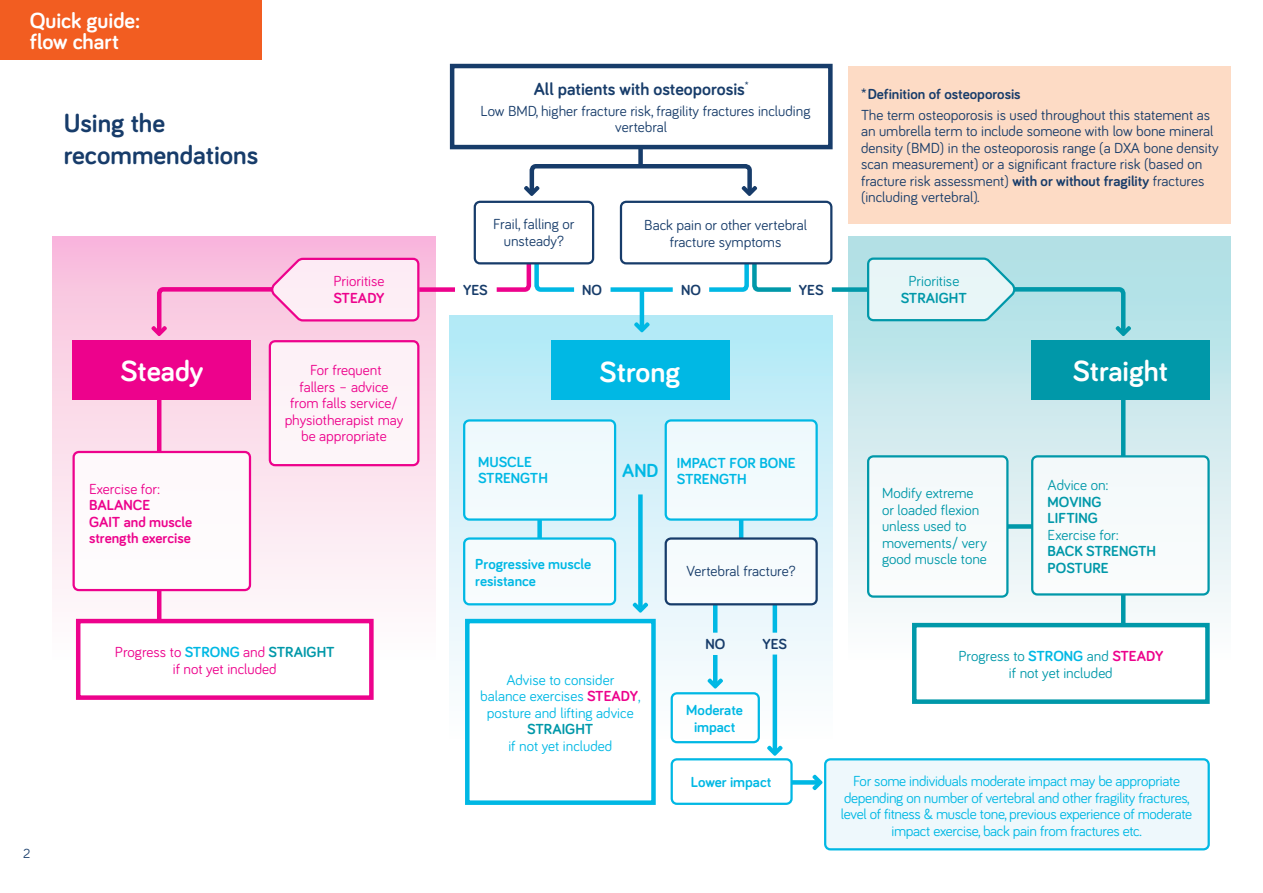
<style>
.page{position:relative;width:1263px;height:893px;background:#fff}
.page>*{position:absolute;margin:0;border:0;box-sizing:border-box;transform-origin:0 0}
.Pathway_text_1{font:700 30px "Bariol";color:#fff}
.Pathway_text_1-2{font:700 27px/32.4px "Bariol";color:#173c6a}
.t1{font:700 22.5px "Bariol";color:#fff}
.Pathway_text_1-3{font:700 19.5px "Bariol";color:#00b8e4}
.Pathway_text_1-4{font:700 18px "Bariol";color:#173c6a}
.Pathway_text_1-5{font:15px/16.5px "Bariol";color:#173c6a;text-align:center}
.Pathway_text_1-6{font:15px/16.5px "Bariol";letter-spacing:-.02em;color:#00b8e4;text-align:center}
.Pathway_text_1-7{font:15px/16.5px "Bariol";color:#0098a9;text-align:center}
.Pathway_text_1-8{font:15px/16.5px "Bariol";color:#ed028c;text-align:center}
.Pathway_text_1-9{font:700 15px/16.5px "Bariol";color:#00b8e4}
.Pathway_text_1-10{font:15px/16.5px "Bariol";color:#00b8e4;text-align:center}
.Pathway_text_1-11{font:700 15px/16.5px "Bariol";color:#ed028c}
.Pathway_text_1-12{font:700 15px "Bariol";color:#0098a9}
.Inset_box_headings{font:700 15px "Bariol";color:#173c6a}
.Pathway_text_1-13{font:700 15px "Bariol";color:#173c6a}
.t2{font:13.5px "Bariol";color:#173c6a}
.s1{font-weight:700}
.s2{font-weight:700;color:#00b8e4}
.s3{font-weight:700;color:#0098a9}
.s4{font-weight:700;color:#ed028c}
</style>
<div class="page">
<div style="left:450px;top:316px;width:383px;height:423px;background:linear-gradient(to bottom,#b2e8f6,#fefcfd)"></div>
<div style="left:671px;top:758px;width:122px;height:47px;border:2px solid #00b8e4;border-radius:5px"></div>
<div style="left:53px;top:236px;width:383px;height:423px;background:linear-gradient(to bottom,#f8bcdb,#fefffd)"></div>
<div style="left:848px;top:236px;width:383px;height:423px;background:linear-gradient(to bottom,#aadde3,#fbfbfc)"></div>
<hr style="left:739px;top:519px;width:4px;height:19px;background:#00b8e4">
<hr style="left:713px;top:605px;width:4px;height:28px;background:#00b8e4">
<hr style="left:713px;top:655px;width:4px;height:28px;background:#00b8e4">
<div style="left:638px;top:494px;width:5px;height:114px;background:#00b8e4"></div>
<hr style="left:773px;top:605px;width:4px;height:28px;background:#00b8e4">
<hr style="left:773px;top:655px;width:4px;height:97px;background:#00b8e4">
<div style="left:791px;top:780px;width:28px;height:5px;background:#00b8e4"></div>
<svg style="left:74px;top:617px;width:302px;height:83px"></svg>
<svg style="left:910px;top:621px;width:302px;height:83px"></svg>
<div style="left:848px;top:66px;width:383px;height:158px;background:#fddbc5"></div>
<div style="left:551px;top:340px;width:178px;height:60px;background:#00b8e4"></div>
<div style="left:1031px;top:340px;width:179px;height:59px;background:#0098a9"></div>
<svg style="left:492px;top:264px;width:87px;height:28px"></svg>
<hr style="left:640px;top:290px;width:4px;height:38px;background:#00b8e4">
<svg style="left:708px;top:679px;width:15px;height:9px"></svg>
<svg style="left:463px;top:603px;width:195px;height:202px"></svg>
<svg style="left:767px;top:746px;width:15px;height:10px"></svg>
<div style="left:610px;top:287px;width:63px;height:5px;background:#00b8e4"></div>
<hr style="left:1121px;top:398px;width:4px;height:59px;background:#0098a9">
<div style="left:74px;top:452px;width:176px;height:138px;background:#fff;border-radius:5px"></div>
<div style="left:73px;top:451px;width:178px;height:140px;border:2px solid #ed028c;border-radius:5px"></div>
<div style="left:73px;top:340px;width:178px;height:59px;background:#ed028c"></div>
<hr style="left:157px;top:393px;width:4px;height:59px;background:#ed028c">
<hr style="left:157px;top:590px;width:4px;height:31px;background:#ed028c">
<hr style="left:1121px;top:595px;width:4px;height:30px;background:#0098a9">
<div style="left:1008px;top:524px;width:24px;height:5px;background:#0098a9"></div>
<svg style="left:705px;top:264px;width:90px;height:28px"></svg>
<div style="left:832px;top:287px;width:36px;height:5px;background:#0098a9"></div>
<div style="left:419px;top:287px;width:36px;height:5px;background:#ed028c"></div>
<div style="left:666px;top:538px;width:151px;height:66px;background:#f6fbfd;border-radius:5px"></div>
<div style="left:665px;top:537px;width:153px;height:68px;border:2px solid #173c6a;border-radius:5px"></div>
<div style="left:270px;top:341px;width:148px;height:124px;background:#fdf3f8;border-radius:5px"></div>
<div style="left:269px;top:340px;width:150px;height:126px;border:2px solid #ed028c;border-radius:5px"></div>
<div style="left:1032px;top:456px;width:176px;height:138px;background:#f7fbfb;border-radius:5px"></div>
<div style="left:1031px;top:455px;width:179px;height:141px;border:2px solid #0098a9;border-radius:5px"></div>
<div style="left:868px;top:456px;width:139px;height:141px;background:#f7fbfb;border-radius:5px"></div>
<div style="left:867px;top:455px;width:141px;height:143px;border:2px solid #0098a9;border-radius:5px"></div>
<div style="left:464px;top:420px;width:151px;height:100px;background:#f1fafd;border-radius:5px"></div>
<div style="left:463px;top:419px;width:153px;height:102px;border:2px solid #00b8e4;border-radius:5px"></div>
<div style="left:464px;top:538px;width:151px;height:66px;background:#f6fbfd;border-radius:5px"></div>
<div style="left:463px;top:537px;width:153px;height:68px;border:2px solid #00b8e4;border-radius:5px"></div>
<div style="left:825px;top:759px;width:384px;height:90px;background:#e8f6fb;border-radius:5px"></div>
<div style="left:824px;top:758px;width:386px;height:92px;border:2px solid #00b8e4;border-radius:5px"></div>
<div style="left:666px;top:420px;width:151px;height:100px;background:#f1fafd;border-radius:5px"></div>
<div style="left:665px;top:419px;width:153px;height:102px;border:2px solid #00b8e4;border-radius:5px"></div>
<svg style="left:151px;top:257px;width:270px;height:79px;background:#f9c8e2"></svg>
<svg style="left:866px;top:256px;width:265px;height:80px;background:#bbe4e9"></svg>
<svg style="left:449px;top:63px;width:384px;height:87px"></svg>
<div style="left:638px;top:146px;width:5px;height:20px;background:#173c6a"></div>
<svg style="left:524px;top:162px;width:233px;height:34px"></svg>
<div style="left:474px;top:201px;width:120px;height:63px;border:2px solid #173c6a;border-radius:5px"></div>
<div style="left:620px;top:201px;width:212px;height:63px;border:2px solid #173c6a;border-radius:5px"></div>
<svg style="left:634px;top:322px;width:16px;height:10px"></svg>
<div style="left:537px;top:520px;width:5px;height:18px;background:#00b8e4"></div>
<svg style="left:812px;top:775px;width:10px;height:15px"></svg>
<div style="left:672px;top:693px;width:87px;height:49px;background:#fff;border-radius:5px"></div>
<div style="left:671px;top:692px;width:89px;height:51px;border:2px solid #00b8e4;border-radius:5px"></div>
<div style="left:0;top:0;width:261px;height:60px;background:#f25d21"></div>
<p class="t1" style="left:30px;top:5px;width:112px">Quick guide:</p>
<p class="t1" style="left:30px;top:26px;width:91px">flow chart</p>
<p class="Pathway_text_1-2" style="left:64px;top:106px;width:196px">Using the recommendations</p>
<p class="Pathway_text_1" style="left:120px;top:351px;width:84px">Steady</p>
<p class="Pathway_text_1-8" style="left:89px;top:480px;width:72px">Exercise for:</p>
<p class="Pathway_text_1-11" style="left:89px;top:497px;width:63px">BALANCE</p>
<p class="Pathway_text_1-11" style="left:89px;top:513px;width:105px">GAIT and muscle strength exercise</p>
<p class="Pathway_text_1-4" style="left:534px;top:77px;width:217px">All patients with osteoporosis<sup>*</sup></p>
<p class="Pathway_text_1-5" style="left:481px;top:102px;width:331px">Low BMD, higher fracture risk, fragility fractures including vertebral</p>
<p class="Pathway_text_1-5" style="left:493px;top:215px;width:83px">Frail, falling or unsteady?</p>
<p class="Pathway_text_1-5" style="left:644px;top:216px;width:164px">Back pain or other vertebral fracture symptoms</p>
<p class="Inset_box_headings" style="left:861px;top:84px;width:161px">*Definition of osteoporosis</p>
<p class="Pathway_text_1-5" style="left:861px;top:106px;width:359px;text-align:left">The term osteoporosis is used throughout this statement as an umbrella term to include someone with low bone mineral density (BMD) in the osteoporosis range (a DXA bone density scan measurement) or a significant fracture risk (based on fracture risk assessment) <span class="s1">with or without fragility</span> fractures (including vertebral).</p>
<p class="Pathway_text_1-8" style="left:333px;top:272px;width:53px;text-align:left">Prioritise<br><span class="s1">STEADY</span></p>
<p class="Pathway_text_1-7" style="left:901px;top:272px;width:68px">Prioritise<br><span class="s1">STRAIGHT</span></p>
<p class="Pathway_text_1-13" style="left:463px;top:280px;width:26px">YES</p>
<p class="Pathway_text_1-13" style="left:582px;top:280px;width:21px">NO</p>
<p class="Pathway_text_1-13" style="left:681px;top:280px;width:21px">NO</p>
<p class="Pathway_text_1-13" style="left:799px;top:280px;width:26px">YES</p>
<p class="Pathway_text_1-8" style="left:285px;top:361px;width:120px">For frequent<br>fallers – advice from falls service/ physiotherapist may be appropriate</p>
<p class="Pathway_text_1" style="left:600px;top:351px;width:82px">Strong</p>
<p class="Pathway_text_1" style="left:1073px;top:351px;width:97px">Straight</p>
<p class="Pathway_text_1-9" style="left:478px;top:453px;width:71px">MUSCLE<br>STRENGTH</p>
<p class="Pathway_text_1-9" style="left:475px;top:555px;width:117px">Progressive muscle resistance</p>
<p class="Pathway_text_1-3" style="left:622px;top:457px;width:38px">AND</p>
<p class="Pathway_text_1-9" style="left:677px;top:454px;width:120px">IMPACT FOR BONE<br>STRENGTH</p>
<p class="Pathway_text_1-5" style="left:686px;top:562px;width:111px">Vertebral fracture?</p>
<p class="Pathway_text_1-7" style="left:882px;top:484px;width:106px;text-align:left">Modify extreme or loaded flexion unless used to movements/ very good muscle tone</p>
<p class="Pathway_text_1-7" style="left:1047px;top:476px;width:62px">Advice on:</p>
<p class="Pathway_text_1-12" style="left:1047px;top:491px;width:55px">MOVING</p>
<p class="Pathway_text_1-12" style="left:1047px;top:508px;width:52px">LIFTING</p>
<p class="Pathway_text_1-7" style="left:1047px;top:525px;width:72px">Exercise for:</p>
<p class="Pathway_text_1-12" style="left:1047px;top:541px;width:110px">BACK STRENGTH</p>
<p class="Pathway_text_1-12" style="left:1047px;top:557px;width:62px">POSTURE</p>
<p class="t2" style="left:23px;top:845px;width:9px">2</p>
<p class="Pathway_text_1-8" style="left:115px;top:643px;width:221px">Progress to <span class="s2">STRONG</span> and <span class="s3">STRAIGHT </span>if not yet included</p>
<p class="Pathway_text_1-10" style="left:480px;top:671px;width:162px">Advise to consider<br>balance exercises <span class="s4">STEADY</span>, posture and lifting advice<br><span class="s3">STRAIGHT<br></span>if not yet included</p>
<p class="Pathway_text_1-13" style="left:705px;top:634px;width:21px">NO</p>
<p class="Pathway_text_1-13" style="left:762px;top:634px;width:26px">YES</p>
<p class="Pathway_text_1-9" style="left:686px;top:701px;width:58px;text-align:center">Moderate impact</p>
<p class="Pathway_text_1-9" style="left:691px;top:774px;width:82px">Lower impact</p>
<p class="Pathway_text_1-7" style="left:958px;top:647px;width:206px">Progress to <span class="s2">STRONG</span> and <span class="s4">STEADY </span>if not yet included</p>
<p class="Pathway_text_1-6" style="left:841px;top:772px;width:353px">For some individuals moderate impact may be appropriate depending on number of vertebral and other fragility fractures, level of fitness &amp; muscle tone, previous experience of moderate impact exercise, back pain from fractures etc.</p>
</div>
